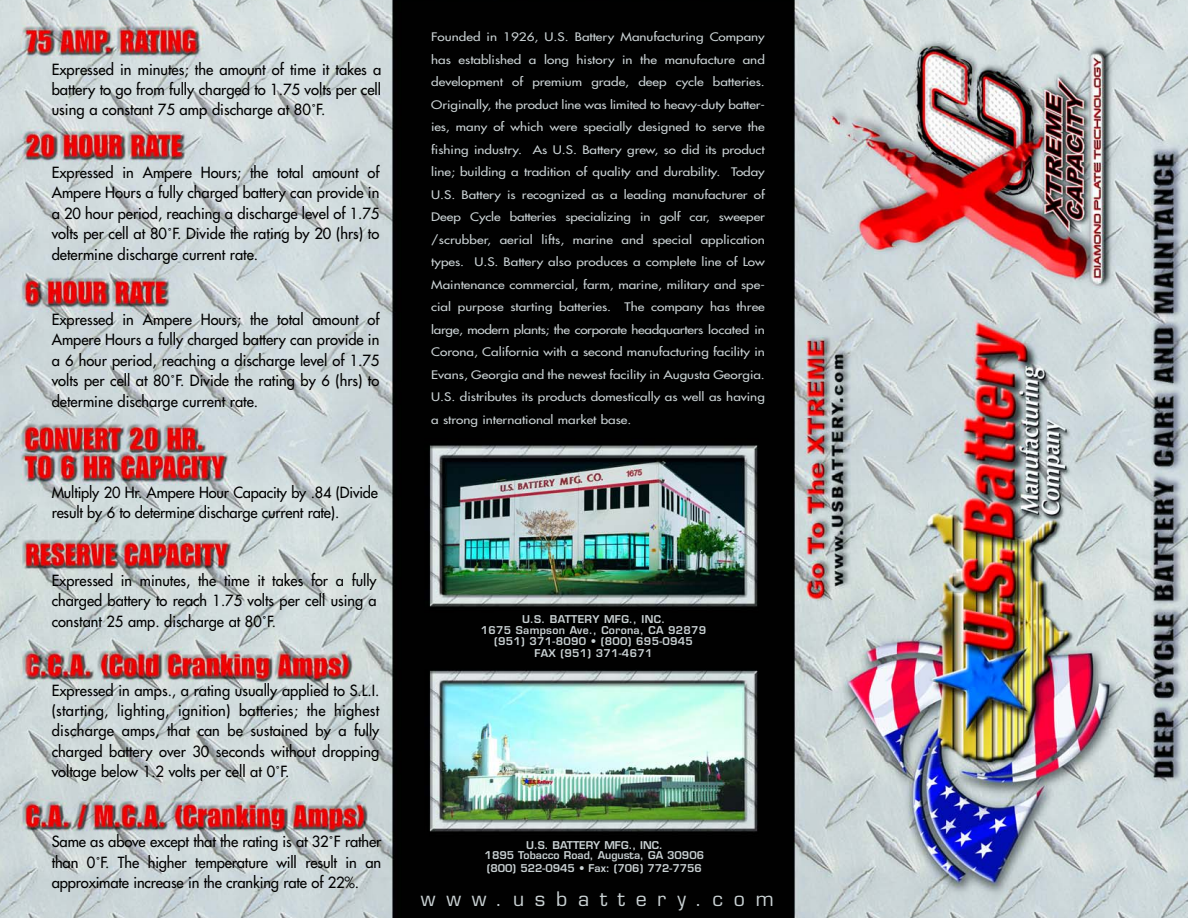
<style>
.page{position:relative;width:1188px;height:918px;background:#fff}
.page>*{position:absolute;margin:0;border:0;box-sizing:border-box;transform-origin:0 0}
.t1{font:19.5px "Eurostile";letter-spacing:.55em;color:#cad2d4}
.t2{font:15px/20.4px "Futura";color:#000;text-align:justify}
.t3{font:11.55px/22.5px "Futura";color:#cad2d4;text-align:justify;scale:1.18 1}
.t4{font:600 10.5px/11.1px "Eurostile";letter-spacing:.03em;color:#cad2d4;text-align:center}
.t5{font:600 10.5px/10.2px "Eurostile";letter-spacing:.01em;color:#cad2d4;text-align:center}
</style>
<div class="page">
<img style="left:0;top:0;width:1188px;height:918px">
<p class="t2" style="left:52px;top:60px;width:331px">Expressed in minutes; the amount of time it takes a battery to go from fully charged to 1.75 volts per cell using a constant 75 amp discharge at 80˚F.</p>
<p class="t2" style="left:52px;top:163px;width:329px">Expressed in Ampere Hours; the total amount of Ampere Hours a fully charged battery can provide in a 20 hour period, reaching a discharge level of 1.75 volts per cell at 80˚F. Divide the rating by 20 (hrs) to determine discharge current rate.</p>
<p class="t2" style="left:52px;top:310px;width:329px">Expressed in Ampere Hours; the total amount of Ampere Hours a fully charged battery can provide in a 6 hour period, reaching a discharge level of 1.75 volts per cell at 80˚F. Divide the rating by 6 (hrs) to determine discharge current rate.</p>
<p class="t2" style="left:52px;top:483px;width:328px">Multiply 20 Hr. Ampere Hour Capacity by .84 (Divide result by 6 to determine discharge current rate).</p>
<p class="t2" style="left:52px;top:571px;width:326px">Expressed in minutes, the time it takes for a fully charged battery to reach 1.75 volts per cell using a constant 25 amp. discharge at 80˚F.</p>
<p class="t2" style="left:52px;top:681px;width:329px">Expressed in amps., a rating usually applied to S.L.I. (starting, lighting, ignition) batteries; the highest discharge amps, that can be sustained by a fully charged battery over 30 seconds without dropping voltage below 1.2 volts per cell at 0˚F.</p>
<p class="t2" style="left:52px;top:833px;width:331px">Same as above except that the rating is at 32˚F rather than 0˚F. The higher temperature will result in an approximate increase in the cranking rate of 22%.</p>
<p class="t3" style="left:431px;top:27px;width:284px">Founded in 1926, U.S. Battery Manufacturing Company has established a long history in the manufacture and development of premium grade, deep cycle batteries.<br>Originally, the product line was limited to heavy-duty batter&shy;ies, many of which were specially designed to serve the fishing industry. As U.S. Battery grew, so did its product line; building a tradition of quality and durability. Today U.S. Battery is recognized as a leading manufacturer of Deep Cycle batteries specializing in golf car, sweeper /scrubber, aerial lifts, marine and special application types. U.S. Battery also produces a complete line of Low Maintenance commercial, farm, marine, military and spe&shy;cial purpose starting batteries. The company has three large, modern plants; the corporate headquarters located in Corona, California with a second manufacturing facility in Evans, Georgia and the newest facility in Augusta Georgia.<br>U.S. distributes its products domestically as well as having a strong international market base.</p>
<p class="t4" style="left:481px;top:615px;width:227px">U.S. BATTERY MFG., INC.<br>1675 Sampson Ave., Corona, CA 92879 (951) 371-8090 • (800) 695-0945<br>FAX (951) 371-4671</p>
<p class="t5" style="left:485px;top:841px;width:221px">U.S. BATTERY MFG., INC.<br>1895 Tobacco Road, Augusta, GA 30906</p>
<p class="t5" style="left:487px;top:864px;width:217px">(800) 522-0945 • Fax: (706) 772-7756</p>
<h1 class="t1" style="left:421px;top:892px;width:354px">www.usbattery.com</h1>
</div>
